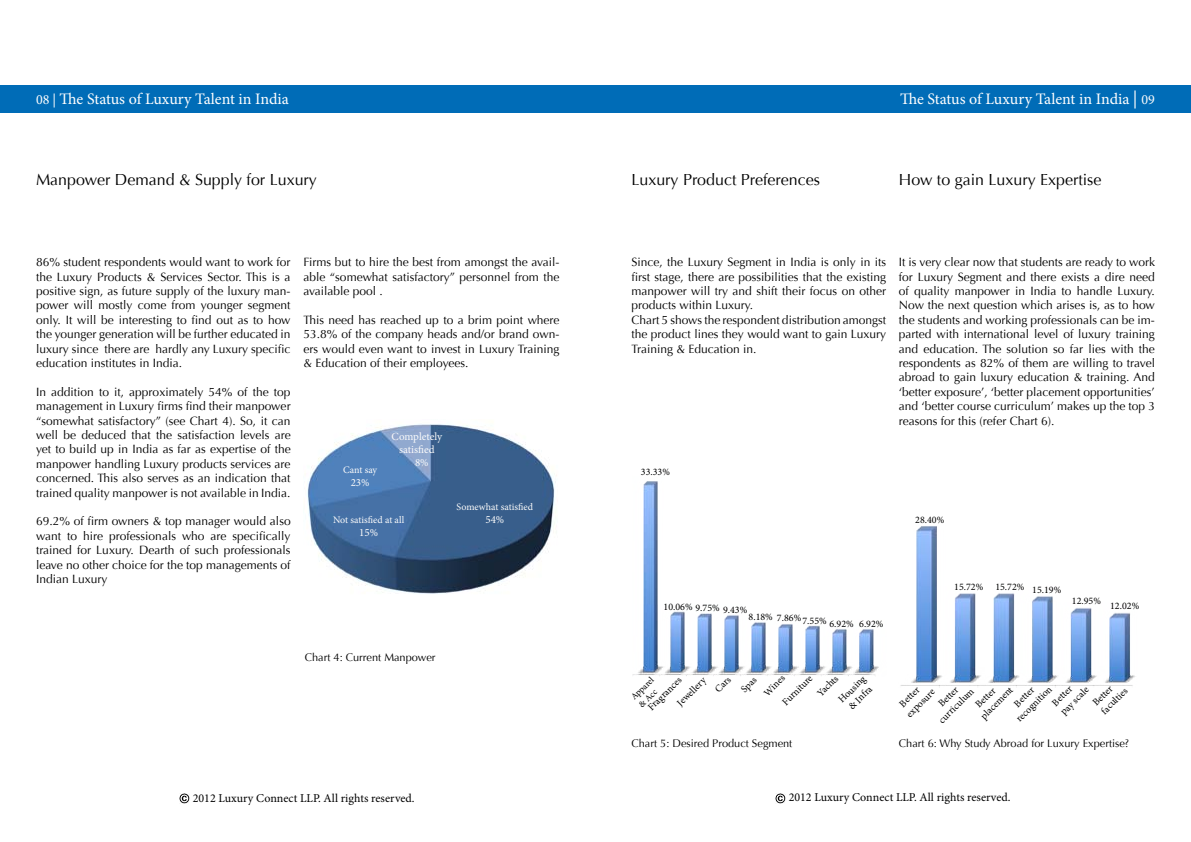
<style>
.page{position:relative;width:1191px;height:842px;background:#fff}
.page>*{position:absolute;margin:0;border:0;box-sizing:border-box;transform-origin:0 0}
.t1{font:16px "Optima";color:#000}
.t2{font:16px "Minion Pro";color:#fff}
.t3{font:12px/14.4px "Optima";color:#000;text-align:justify}
.t4{font:12px "Minion Pro";color:#000}
.t5{font:11px "Optima";color:#000}
.t6{font:11px "Minion Pro";color:#fbfbfb}
.t7{font:10px/12px "Minion Pro";color:#000}
.t8{font:10px "Minion Pro";color:#fbfbfb}
.t9{font:9px/10.8px "Minion Pro";color:#000}
.s1{font-size:14px}
.s2{font-size:18px;color:#fbfbfb}
.s3{font-size:14px;color:#fbfbfb}
</style>
<div class="page">
<svg style="left:775px;top:793px;width:11px;height:10px"></svg>
<svg style="left:179px;top:793px;width:11px;height:10px"></svg>
<div style="left:0;top:86px;width:595px;height:27px;background:#006cb7"></div>
<img style="left:307px;top:424px;width:250px;height:170px">
<img style="left:900px;top:526px;width:235px;height:161px">
<div style="left:595px;top:86px;width:596px;height:27px;background:#006cb7"></div>
<img style="left:632px;top:481px;width:247px;height:195px">
<h1 class="t2" style="left:36px;top:88px;width:254px"><span class="s1">08 |</span> The Status of Luxury Talent in India</h1>
<h1 class="t2" style="left:900px;top:88px;width:256px">The Status of Luxury Talent in India <span class="s2">|</span> <span class="s3">09</span></h1>
<h1 class="t1" style="left:36px;top:170px;width:282px">Manpower Demand &amp; Supply for Luxury</h1>
<p class="t3" style="left:36px;top:255px;width:256px">86% student respondents would want to work for the Luxury Products &amp; Services Sector. This is a positive sign, as future supply of the luxury man&shy;power will mostly come from younger segment only. It will be interesting to find out as to how the younger generation will be further educated in luxury since there are hardly any Luxury specific education institutes in India.</p>
<p class="t3" style="left:36px;top:385px;width:256px">In addition to it, approximately 54% of the top management in Luxury firms find their manpower “somewhat satisfactory” (see Chart 4). So, it can well be deduced that the satisfaction levels are yet to build up in India as far as expertise of the manpower handling Luxury products services are concerned. This also serves as an indication that trained quality manpower is not available in India.</p>
<p class="t3" style="left:36px;top:514px;width:256px">69.2% of firm owners &amp; top manager would also want to hire professionals who are specifically trained for Luxury. Dearth of such professionals leave no other choice for the top managements of Indian Luxury</p>
<p class="t3" style="left:303px;top:255px;width:258px">Firms but to hire the best from amongst the avail&shy;able “somewhat satisfactory” personnel from the available pool .</p>
<p class="t3" style="left:303px;top:313px;width:257px">This need has reached up to a brim point where 53.8% of the company heads and/or brand own&shy;ers would even want to invest in Luxury Training &amp; Education of their employees.</p>
<p class="t8" style="left:343px;top:463px;width:36px">Cant say</p>
<p class="t6" style="left:351px;top:476px;width:20px">23%</p>
<p class="t6" style="left:391px;top:429px;width:52px">Completely</p>
<p class="t6" style="left:399px;top:442px;width:37px">satisfied</p>
<p class="t6" style="left:415px;top:455px;width:15px">8%</p>
<p class="t8" style="left:456px;top:500px;width:78px">Somewhat satisfied</p>
<p class="t8" style="left:333px;top:513px;width:73px">Not satisfied at all</p>
<p class="t6" style="left:485px;top:512px;width:20px">54%</p>
<p class="t6" style="left:359px;top:525px;width:20px">15%</p>
<p class="t5" style="left:305px;top:651px;width:132px">Chart 4: Current Manpower</p>
<h1 class="t1" style="left:631px;top:170px;width:190px">Luxury Product Preferences</h1>
<h1 class="t1" style="left:899px;top:170px;width:204px">How to gain Luxury Expertise</h1>
<p class="t3" style="left:631px;top:255px;width:256px;text-align:left">Since, the Luxury Segment in India is only in its first stage, there are possibilities that the existing manpower will try and shift their focus on other products within Luxury.<br>Chart 5 shows the respondent distribution amongst the product lines they would want to gain Luxury Training &amp; Education in.</p>
<p class="t3" style="left:899px;top:255px;width:258px">It is very clear now that students are ready to work for Luxury Segment and there exists a dire need of quality manpower in India to handle Luxury.<br>Now the next question which arises is, as to how the students and working professionals can be im&shy;parted with international level of luxury training and education. The solution so far lies with the respondents as 82% of them are willing to travel abroad to gain luxury education &amp; training. And ‘better exposure’, ‘better placement opportunities’ and ‘better course curriculum’ makes up the top 3 reasons for this (refer Chart 6).</p>
<p class="t7" style="left:641px;top:466px;width:31px">33.33%</p>
<p class="t7" style="left:663px;top:602px;width:85px">10.06% 9.75% 9.43%</p>
<p class="t7" style="left:748px;top:615px;width:136px">8.18% 7.86%7.55% 6.92% 6.92%</p>
<p class="t7" style="left:915px;top:513px;width:31px">28.40%</p>
<p class="t7" style="left:954px;top:581px;width:108px">15.72% 15.72% 15.19%</p>
<p class="t7" style="left:1071px;top:595px;width:31px">12.95%</p>
<p class="t7" style="left:1110px;top:600px;width:31px">12.02%</p>
<p class="t7" style="left:779px;top:699px;width:40px;rotate:-45deg">Furniture</p>
<p class="t7" style="left:814px;top:691px;width:27px;rotate:-45deg">Yachts</p>
<p class="t7" style="left:835px;top:697px;width:36px;rotate:-45deg">Housing</p>
<p class="t9" style="left:628px;top:694px;width:30px;rotate:-45deg">Apparel &amp; Acc</p>
<p class="t7" style="left:674px;top:700px;width:38px;rotate:-45deg">Jewellery</p>
<p class="t7" style="left:712px;top:686px;width:20px;rotate:-45deg">Cars</p>
<p class="t7" style="left:738px;top:686px;width:19px;rotate:-45deg">Spas</p>
<p class="t7" style="left:761px;top:690px;width:27px;rotate:-45deg">Wines</p>
<p class="t7" style="left:645px;top:704px;width:45px;rotate:-45deg">Fragrances</p>
<p class="t7" style="left:846px;top:704px;width:31px;rotate:-45deg">&amp; Infra</p>
<p class="t7" style="left:895px;top:703px;width:38px;rotate:-45deg">Better exposure</p>
<p class="t7" style="left:927px;top:709px;width:47px;text-align:center;rotate:-45deg">Better curriculum</p>
<p class="t7" style="left:969px;top:705px;width:43px;text-indent:5px;rotate:-45deg">Better placement</p>
<p class="t7" style="left:1005px;top:707px;width:48px;text-align:center;rotate:-45deg">Better recognition</p>
<p class="t7" style="left:1049px;top:700px;width:37px;rotate:-45deg">Better pay scale</p>
<p class="t7" style="left:1090px;top:700px;width:35px;rotate:-45deg">Better faculties</p>
<p class="t5" style="left:631px;top:737px;width:162px">Chart 5: Desired Product Segment</p>
<p class="t5" style="left:899px;top:737px;width:232px">Chart 6: Why Study Abroad for Luxury Expertise?</p>
<p class="t4" style="left:193px;top:790px;width:223px">2012 Luxury Connect LLP. All rights reserved.</p>
<p class="t4" style="left:788px;top:789px;width:223px">2012 Luxury Connect LLP. All rights reserved.</p>
</div>
